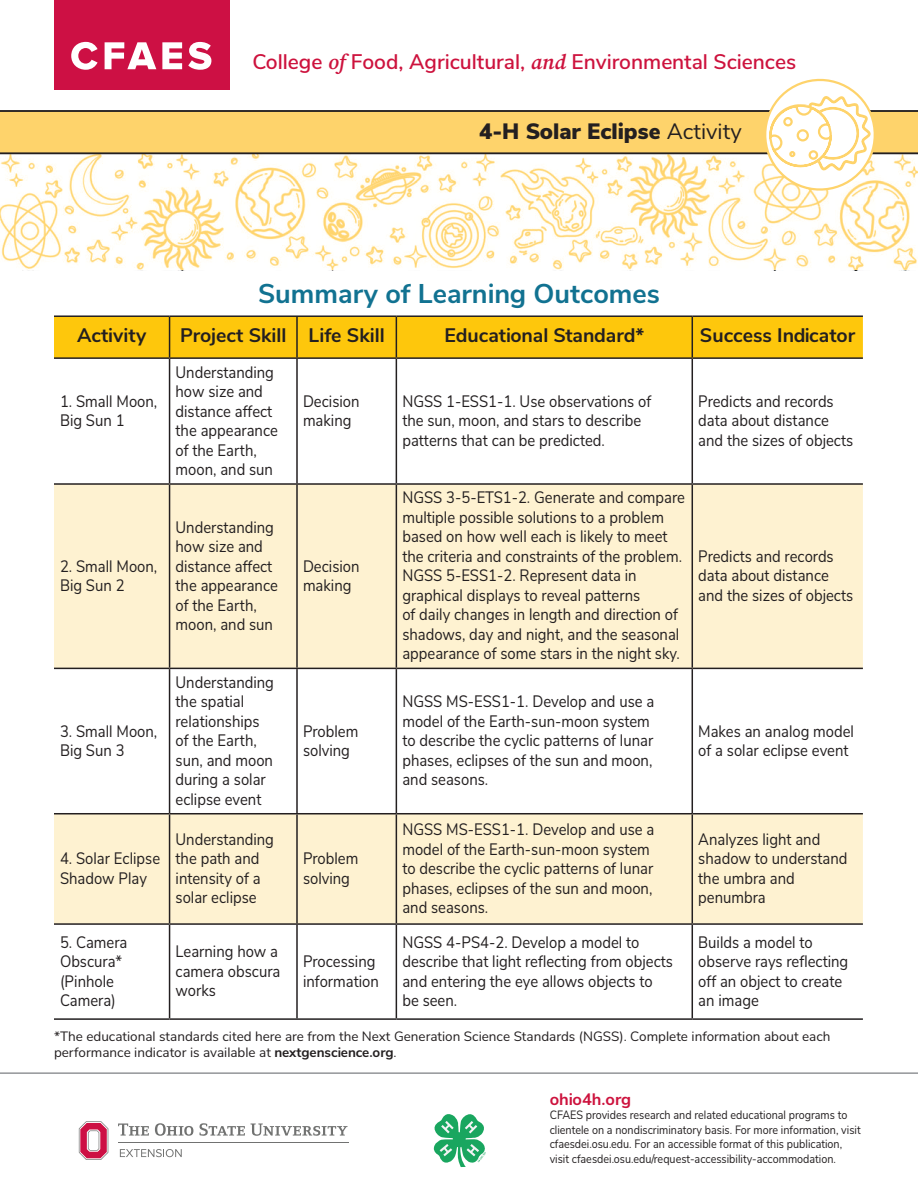
<style>
.page{position:relative;width:918px;height:1188px;background:#fff}
.page>*{position:absolute;margin:0;border:0;box-sizing:border-box;transform-origin:0 0}
.h2-subhead_SM{font:700 27px "Buckeye Sans 2";color:#117291}
.H1_-_4-H_Earth_Is_Our_Home_Activity{font:900 22.2px "Buckeye Sans 2";color:#231f20}
.CFAES{font:600 21px "Buckeye Sans 2";color:#cd123d}
.th-center{font:700 19.5px "Buckeye Sans 2";color:#231f20}
.tb-left{font:16.5px/19.5px "Buckeye Sans 2";color:#231f20;scale:.9 1}
.body-ohio4h_org{font:700 16.5px "Buckeye Sans 2";color:#cd123d}
.body_9pt{font:13.5px/16.5px "Buckeye Sans 2";color:#231f20}
.Body_8pt_TIGHT{font:12px/14.4px "Buckeye Sans 2";color:#231f20;scale:.9 1}
.s1{font-family:"Buckeye Serif 2";font-style:italic}
.s2{font-weight:400}
.s3{font-weight:700}
</style>
<div class="page">
<img style="left:0;top:199px;width:917px;height:71px">
<div style="left:54px;top:0;width:175px;height:89px;background:#cd1044"></div>
<svg style="left:79px;top:1121px;width:29px;height:39px"></svg>
<hr style="left:118px;top:1142px;width:230px;height:1px;background:#717271">
<svg style="left:118px;top:1123px;width:31px;height:13px"></svg>
<svg style="left:155px;top:1123px;width:38px;height:13px"></svg>
<svg style="left:200px;top:1123px;width:45px;height:13px"></svg>
<svg style="left:251px;top:1123px;width:97px;height:13px"></svg>
<svg style="left:120px;top:1149px;width:62px;height:8px"></svg>
<hr style="left:0;top:1072px;width:918px;height:2px;background:#939598">
<svg style="left:434px;top:1114px;width:52px;height:53px"></svg>
<svg style="left:0;top:42px;width:918px;height:157px"></svg>
<div style="left:54px;top:317px;width:809px;height:40px;background:#fec70c"></div>
<svg style="left:54px;top:485px;width:809px;height:438px;fill:#fef2d1"></svg>
<hr style="left:169px;top:359px;width:1px;height:124px;background:#231f20">
<hr style="left:296px;top:359px;width:2px;height:124px;background:#231f20">
<hr style="left:396px;top:359px;width:1px;height:124px;background:#231f20">
<hr style="left:692px;top:359px;width:1px;height:124px;background:#231f20">
<hr style="left:54px;top:483px;width:116px;height:2px;background:#231f20">
<hr style="left:170px;top:483px;width:127px;height:2px;background:#231f20">
<hr style="left:169px;top:485px;width:1px;height:183px;background:#231f20">
<hr style="left:297px;top:483px;width:99px;height:2px;background:#231f20">
<hr style="left:296px;top:485px;width:2px;height:183px;background:#231f20">
<hr style="left:396px;top:483px;width:296px;height:2px;background:#231f20">
<hr style="left:396px;top:485px;width:1px;height:183px;background:#231f20">
<hr style="left:692px;top:483px;width:171px;height:2px;background:#231f20">
<hr style="left:692px;top:485px;width:1px;height:183px;background:#231f20">
<hr style="left:54px;top:668px;width:116px;height:1px;background:#231f20">
<hr style="left:170px;top:668px;width:127px;height:1px;background:#231f20">
<hr style="left:169px;top:669px;width:1px;height:144px;background:#231f20">
<hr style="left:297px;top:668px;width:99px;height:1px;background:#231f20">
<hr style="left:296px;top:669px;width:2px;height:144px;background:#231f20">
<hr style="left:396px;top:668px;width:296px;height:1px;background:#231f20">
<hr style="left:396px;top:669px;width:1px;height:144px;background:#231f20">
<hr style="left:692px;top:668px;width:171px;height:1px;background:#231f20">
<hr style="left:692px;top:669px;width:1px;height:144px;background:#231f20">
<hr style="left:54px;top:813px;width:116px;height:1px;background:#231f20">
<hr style="left:170px;top:813px;width:127px;height:1px;background:#231f20">
<hr style="left:169px;top:814px;width:1px;height:109px;background:#231f20">
<hr style="left:297px;top:813px;width:99px;height:1px;background:#231f20">
<hr style="left:296px;top:814px;width:2px;height:109px;background:#231f20">
<hr style="left:396px;top:813px;width:296px;height:1px;background:#231f20">
<hr style="left:396px;top:814px;width:1px;height:109px;background:#231f20">
<hr style="left:692px;top:813px;width:171px;height:1px;background:#231f20">
<hr style="left:692px;top:814px;width:1px;height:109px;background:#231f20">
<hr style="left:54px;top:315px;width:116px;height:2px;background:#231f20">
<hr style="left:170px;top:315px;width:127px;height:2px;background:#231f20">
<hr style="left:169px;top:317px;width:1px;height:40px;background:#231f20">
<hr style="left:297px;top:315px;width:99px;height:2px;background:#231f20">
<hr style="left:296px;top:317px;width:2px;height:40px;background:#231f20">
<hr style="left:396px;top:315px;width:296px;height:2px;background:#231f20">
<hr style="left:396px;top:317px;width:1px;height:40px;background:#231f20">
<hr style="left:692px;top:315px;width:171px;height:2px;background:#231f20">
<hr style="left:692px;top:317px;width:1px;height:40px;background:#231f20">
<hr style="left:54px;top:357px;width:116px;height:2px;background:#231f20">
<hr style="left:170px;top:357px;width:127px;height:2px;background:#231f20">
<hr style="left:297px;top:357px;width:99px;height:2px;background:#231f20">
<hr style="left:396px;top:357px;width:296px;height:2px;background:#231f20">
<hr style="left:692px;top:357px;width:171px;height:2px;background:#231f20">
<hr style="left:54px;top:923px;width:116px;height:2px;background:#231f20">
<hr style="left:170px;top:923px;width:127px;height:2px;background:#231f20">
<hr style="left:169px;top:925px;width:1px;height:93px;background:#231f20">
<hr style="left:297px;top:923px;width:99px;height:2px;background:#231f20">
<hr style="left:296px;top:925px;width:2px;height:93px;background:#231f20">
<hr style="left:396px;top:923px;width:296px;height:2px;background:#231f20">
<hr style="left:396px;top:925px;width:1px;height:93px;background:#231f20">
<hr style="left:692px;top:923px;width:171px;height:2px;background:#231f20">
<hr style="left:692px;top:925px;width:1px;height:93px;background:#231f20">
<hr style="left:54px;top:1018px;width:116px;height:2px;background:#231f20">
<hr style="left:170px;top:1018px;width:127px;height:2px;background:#231f20">
<hr style="left:297px;top:1018px;width:99px;height:2px;background:#231f20">
<hr style="left:396px;top:1018px;width:296px;height:2px;background:#231f20">
<hr style="left:692px;top:1018px;width:171px;height:2px;background:#231f20">
<p class="CFAES" style="left:252px;top:49px;width:545px">College <span class="s1">of</span> Food, Agricultural, <span class="s1">and</span> Environmental Sciences</p>
<h1 class="H1_-_4-H_Earth_Is_Our_Home_Activity" style="left:479px;top:117px;width:264px">4-H Solar Eclipse <span class="s2">Activity</span></h1>
<p class="h2-subhead_SM" style="left:258px;top:277px;width:403px">Summary of Learning Outcomes</p>
<p class="th-center" style="left:77px;top:323px;width:71px">Activity</p>
<p class="th-center" style="left:180px;top:323px;width:108px">Project Skill</p>
<p class="th-center" style="left:309px;top:323px;width:78px">Life Skill</p>
<p class="th-center" style="left:444px;top:323px;width:201px">Educational Standard*</p>
<p class="th-center" style="left:700px;top:323px;width:157px">Success Indicator</p>
<p class="tb-left" style="left:60px;top:391px;width:110px">1. Small Moon,<br>Big Sun 1</p>
<p class="tb-left" style="left:176px;top:362px;width:115px">Understanding how size and distance affect the appearance of the Earth, moon, and sun</p>
<p class="tb-left" style="left:303px;top:391px;width:64px">Decision making</p>
<p class="tb-left" style="left:402px;top:391px;width:278px">NGSS 1-ESS1-1. Use observations of the sun, moon, and stars to describe patterns that can be predicted.</p>
<p class="tb-left" style="left:698px;top:391px;width:174px">Predicts and records data about distance and the sizes of objects</p>
<p class="tb-left" style="left:60px;top:556px;width:110px">2. Small Moon,<br>Big Sun 2</p>
<p class="tb-left" style="left:176px;top:517px;width:115px">Understanding how size and distance affect the appearance of the Earth, moon, and sun</p>
<p class="tb-left" style="left:303px;top:556px;width:64px">Decision making</p>
<p class="tb-left" style="left:402px;top:488px;width:316px">NGSS 3-5-ETS1-2. Generate and compare multiple possible solutions to a problem based on how well each is likely to meet the criteria and constraints of the problem.</p>
<p class="tb-left" style="left:402px;top:566px;width:310px">NGSS 5-ESS1-2. Represent data in graphical displays to reveal patterns<br>of daily changes in length and direction of shadows, day and night, and the seasonal appearance of some stars in the night sky.</p>
<p class="tb-left" style="left:698px;top:546px;width:174px">Predicts and records data about distance and the sizes of objects</p>
<p class="tb-left" style="left:60px;top:721px;width:110px">3. Small Moon,<br>Big Sun 3</p>
<p class="tb-left" style="left:176px;top:672px;width:111px">Understanding the spatial relationships of the Earth, sun, and moon during a solar eclipse event</p>
<p class="tb-left" style="left:303px;top:721px;width:63px">Problem solving</p>
<p class="tb-left" style="left:402px;top:692px;width:282px">NGSS MS-ESS1-1. Develop and use a model of the Earth-sun-moon system to describe the cyclic patterns of lunar phases, eclipses of the sun and moon, and seasons.</p>
<p class="tb-left" style="left:698px;top:721px;width:175px">Makes an analog model of a solar eclipse event</p>
<p class="tb-left" style="left:60px;top:849px;width:113px">4. Solar Eclipse<br>Shadow Play</p>
<p class="tb-left" style="left:176px;top:829px;width:111px">Understanding the path and intensity of a solar eclipse</p>
<p class="tb-left" style="left:303px;top:849px;width:63px">Problem solving</p>
<p class="tb-left" style="left:402px;top:820px;width:282px">NGSS MS-ESS1-1. Develop and use a model of the Earth-sun-moon system to describe the cyclic patterns of lunar phases, eclipses of the sun and moon, and seasons.</p>
<p class="tb-left" style="left:698px;top:829px;width:167px">Analyzes light and shadow to understand the umbra and penumbra</p>
<p class="tb-left" style="left:60px;top:932px;width:76px">5. Camera<br>Obscura* (Pinhole<br>Camera)</p>
<p class="tb-left" style="left:176px;top:942px;width:118px">Learning how a camera obscura works</p>
<p class="tb-left" style="left:303px;top:952px;width:86px">Processing information</p>
<p class="tb-left" style="left:402px;top:932px;width:302px">NGSS 4-PS4-2. Develop a model to describe that light reflecting from objects and entering the eye allows objects to be seen.</p>
<p class="tb-left" style="left:698px;top:932px;width:168px">Builds a model to observe rays reflecting off an object to create an image</p>
<h1 class="body_9pt" style="left:54px;top:1028px;width:778px">*The educational standards cited here are from the Next Generation Science Standards (NGSS). Complete information about each performance indicator is available at <span class="s3">nextgenscience.org</span>.</h1>
<p class="body-ohio4h_org" style="left:550px;top:1089px;width:83px">ohio4h.org</p>
<p class="Body_8pt_TIGHT" style="left:550px;top:1108px;width:347px">CFAES provides research and related educational programs to clientele on a nondiscriminatory basis. For more information, visit cfaesdei.osu.edu. For an accessible format of this publication, visit cfaesdei.osu.edu/request-accessibility-accommodation.</p>
</div>
